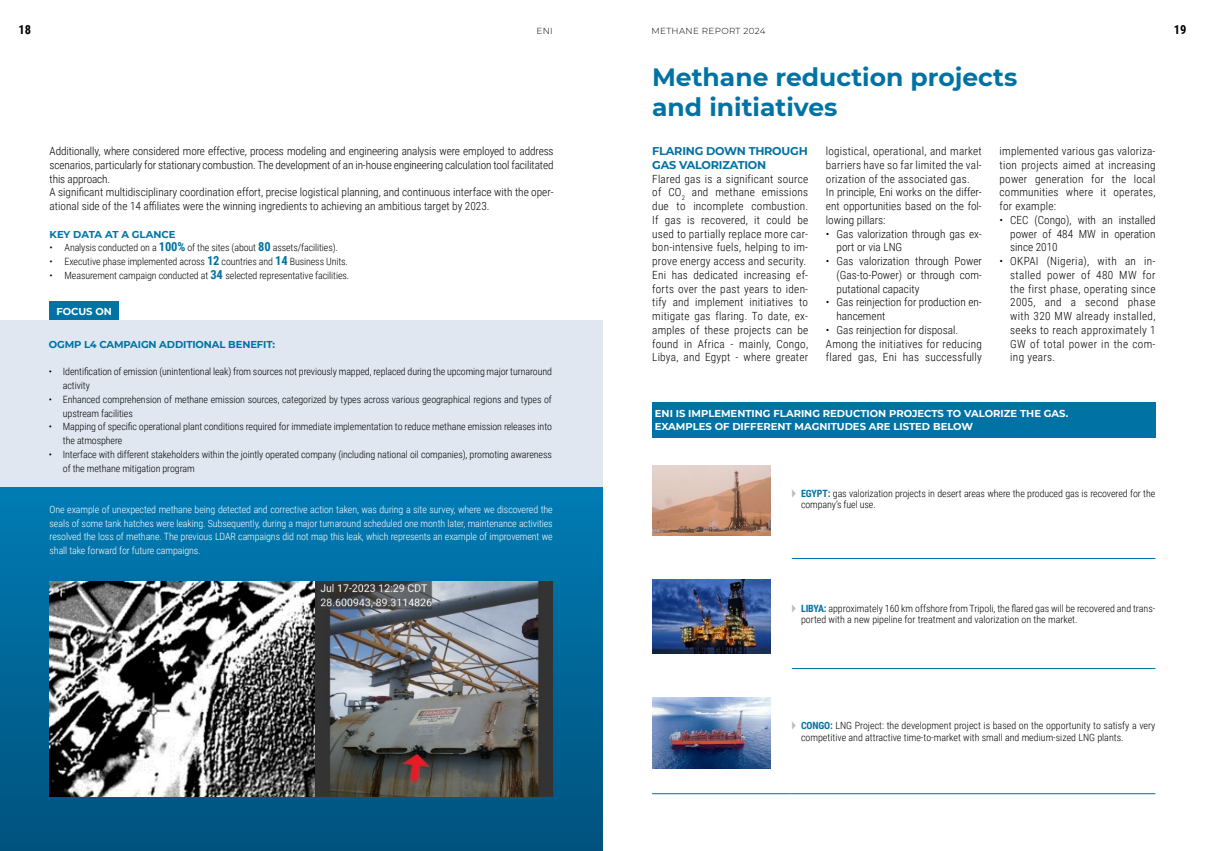
<style>
.page{position:relative;width:1205px;height:851px;background:#fff}
.page>*{position:absolute;margin:0;border:0;box-sizing:border-box;transform-origin:0 0}
.t1{font:700 25px/30px "Montserrat";color:#0072a3}
.t2{font:700 12.5px "Roboto Condensed";color:#000}
.t3{font:300 11.25px/13.8px "Roboto Condensed";color:#000;text-align:justify}
.t4{font:300 11.25px/13.8px "Roboto Condensed";letter-spacing:.02em;color:#000}
.t5{font:700 11.25px/13.8px "Montserrat";letter-spacing:-.02em;color:#0072a3}
.t6{font:300 10px/13.8px "Roboto Condensed";letter-spacing:-.01em;color:#000}
.t7{font:300 10px/13.8px "Roboto Condensed";letter-spacing:-.01em;color:#fff;text-align:justify}
.t8{font:700 10px/13.8px "Montserrat";color:#fff}
.t9{font:700 10px "Montserrat";letter-spacing:-.01em;color:#0072a3}
.t10{font:300 8.75px "Montserrat";letter-spacing:.04em;color:#000}
.s1{font-weight:700;font-size:12.5px;color:#0072a3}
.s2{color:#bcbcbc}
.s3{font-weight:700;color:#0072a3}
</style>
<div class="page">
<div style="left:0;top:320px;width:602px;height:175px;background:#e0e7f1"></div>
<div style="left:0;top:487px;width:602px;height:363px;background:linear-gradient(to bottom,#007bb4,#00527d)"></div>
<div style="left:652px;top:402px;width:503px;height:36px;background:#0072a3"></div>
<hr style="left:792px;top:558px;width:363px;height:1px;background:#0069b3">
<hr style="left:652px;top:793px;width:138px;height:1px;background:#0069b3">
<hr style="left:790px;top:793px;width:365px;height:1px;background:#0069b3">
<hr style="left:792px;top:668px;width:363px;height:1px;background:#0072a3">
<img style="left:652px;top:465px;width:118px;height:70px">
<img style="left:652px;top:697px;width:118px;height:71px">
<img style="left:652px;top:579px;width:119px;height:74px">
<div style="left:50px;top:301px;width:69px;height:19px;background:#0072a3"></div>
<img style="left:50px;top:581px;width:503px;height:215px">
<p class="t2" style="left:18px;top:21px;width:14px">18</p>
<p class="t10" style="left:536px;top:25px;width:18px">ENI</p>
<p class="t10" style="left:651px;top:25px;width:116px">METHANE REPORT 2024</p>
<p class="t2" style="left:1174px;top:21px;width:14px">19</p>
<p class="t3" style="left:50px;top:144px;width:506px;text-align:left">Additionally, where considered more effective, process modeling and engineering analysis were employed to address scenarios, particularly for stationary combustion. The development of an in-house engineering calculation tool facilitated this approach.<br>A significant multidisciplinary coordination effort, precise logistical planning, and continuous interface with the oper&shy;ational side of the 14 affiliates were the winning ingredients to achieving an ambitious target by 2023.</p>
<p class="t9" style="left:50px;top:227px;width:127px">KEY DATA AT A GLANCE</p>
<p class="t6" style="left:50px;top:240px;width:290px">• Analysis conducted on a <span class="s1">100%</span> of the sites (about <span class="s1">80</span> assets/facilities).</p>
<p class="t6" style="left:50px;top:254px;width:300px">• Executive phase implemented across <span class="s1">12</span> countries and <span class="s1">14</span> Business Units.</p>
<p class="t6" style="left:50px;top:268px;width:301px">• Measurement campaign conducted at <span class="s1">34</span> selected representative facilities.</p>
<p class="t8" style="left:56px;top:304px;width:57px">FOCUS ON</p>
<p class="t9" style="left:49px;top:337px;width:228px">OGMP L4 CAMPAIGN ADDITIONAL BENEFIT:</p>
<p class="t6" style="left:63px;top:364px;width:490px;text-indent:-14px">• Identification of emission (unintentional leak) from sources not previously mapped, replaced during the upcoming major turnaround activity</p>
<p class="t6" style="left:63px;top:392px;width:490px;text-indent:-14px">• Enhanced comprehension of methane emission sources, categorized by types across various geographical regions and types of upstream facilities</p>
<p class="t6" style="left:63px;top:419px;width:490px;text-indent:-14px">• Mapping of specific operational plant conditions required for immediate implementation to reduce methane emission releases into the atmosphere</p>
<p class="t6" style="left:63px;top:447px;width:490px;text-indent:-14px">• Interface with different stakeholders within the jointly operated company (including national oil companies), promoting awareness of the methane mitigation program</p>
<p class="t7" style="left:50px;top:502px;width:505px">One example of unexpected methane being detected and corrective action taken, was during a site survey, where we discovered the seals of some tank hatches were leaking. Subsequently, during a major turnaround scheduled one month later, maintenance activities resolved the loss of methane. The previous LDAR campaigns did not map this leak, which represents an example of improvement we shall take forward for future campaigns.</p>
<h1 class="t1" style="left:652px;top:61px;width:367px">Methane reduction projects and initiatives</h1>
<p class="t5" style="left:652px;top:144px;width:157px">FLARING DOWN THROUGH<br>GAS VALORIZATION</p>
<p class="t4" style="left:652px;top:171px;width:157px">Flared gas is a significant source of CO<sub>2</sub> and methane emissions due to incomplete combustion.<br>If gas is recovered, it could be used to partially replace more car&shy;bon-intensive fuels, helping to im&shy;prove energy access and security.<br>Eni has dedicated increasing ef&shy;forts over the past years to iden&shy;tify and implement initiatives to mitigate gas flaring. To date, ex&shy;amples of these projects can be found in Africa - mainly, Congo,<br>Libya, and Egypt - where greater</p>
<p class="t4" style="left:826px;top:144px;width:157px">logistical, operational, and market barriers have so far limited the val&shy;orization of the associated gas.<br>In principle, Eni works on the differ&shy;ent opportunities based on the fol&shy;lowing pillars:</p>
<p class="t3" style="left:836px;top:226px;width:147px;text-indent:-11px">• Gas valorization through gas ex&shy;port or via LNG</p>
<p class="t3" style="left:836px;top:254px;width:147px;text-indent:-11px">• Gas valorization through Power (Gas-to-Power) or through com&shy;putational capacity</p>
<p class="t3" style="left:836px;top:295px;width:147px;text-indent:-11px">• Gas reinjection for production en&shy;hancement</p>
<p class="t4" style="left:826px;top:322px;width:157px">• Gas reinjection for disposal.<br>Among the initiatives for reducing flared gas, Eni has successfully</p>
<p class="t3" style="left:999px;top:144px;width:157px">implemented various gas valoriza&shy;tion projects aimed at increasing power generation for the local communities where it operates, for example:</p>
<p class="t3" style="left:1010px;top:212px;width:147px;text-indent:-11px">• CEC (Congo), with an installed power of 484 MW in operation since 2010</p>
<p class="t3" style="left:1010px;top:254px;width:147px;text-indent:-11px">• OKPAI (Nigeria), with an in&shy;stalled power of 480 MW for the first phase, operating since 2005, and a second phase with 320 MW already installed, seeks to reach approximately 1<br>GW of total power in the com&shy;ing years.</p>
<p class="t8" style="left:655px;top:405px;width:415px">ENI IS IMPLEMENTING FLARING REDUCTION PROJECTS TO VALORIZE THE GAS.<br>EXAMPLES OF DIFFERENT MAGNITUDES ARE LISTED BELOW</p>
<p class="t6" style="left:801px;top:487px;width:356px;line-height:11.2px;text-indent:-9px"><span class="s2">◆</span> <span class="s3">EGYPT:</span> gas valorization projects in desert areas where the produced gas is recovered for the company’s fuel use.</p>
<p class="t6" style="left:801px;top:602px;width:356px;line-height:11.2px;text-indent:-9px"><span class="s2">◆</span> <span class="s3">LIBYA:</span> approximately 160 km offshore from Tripoli, the flared gas will be recovered and trans&shy;ported with a new pipeline for treatment and valorization on the market.</p>
<p class="t6" style="left:801px;top:719px;width:356px;line-height:11.2px;text-indent:-9px"><span class="s2">◆</span> <span class="s3">CONGO:</span> LNG Project: the development project is based on the opportunity to satisfy a very competitive and attractive time-to-market with small and medium-sized LNG plants.</p>
</div>
